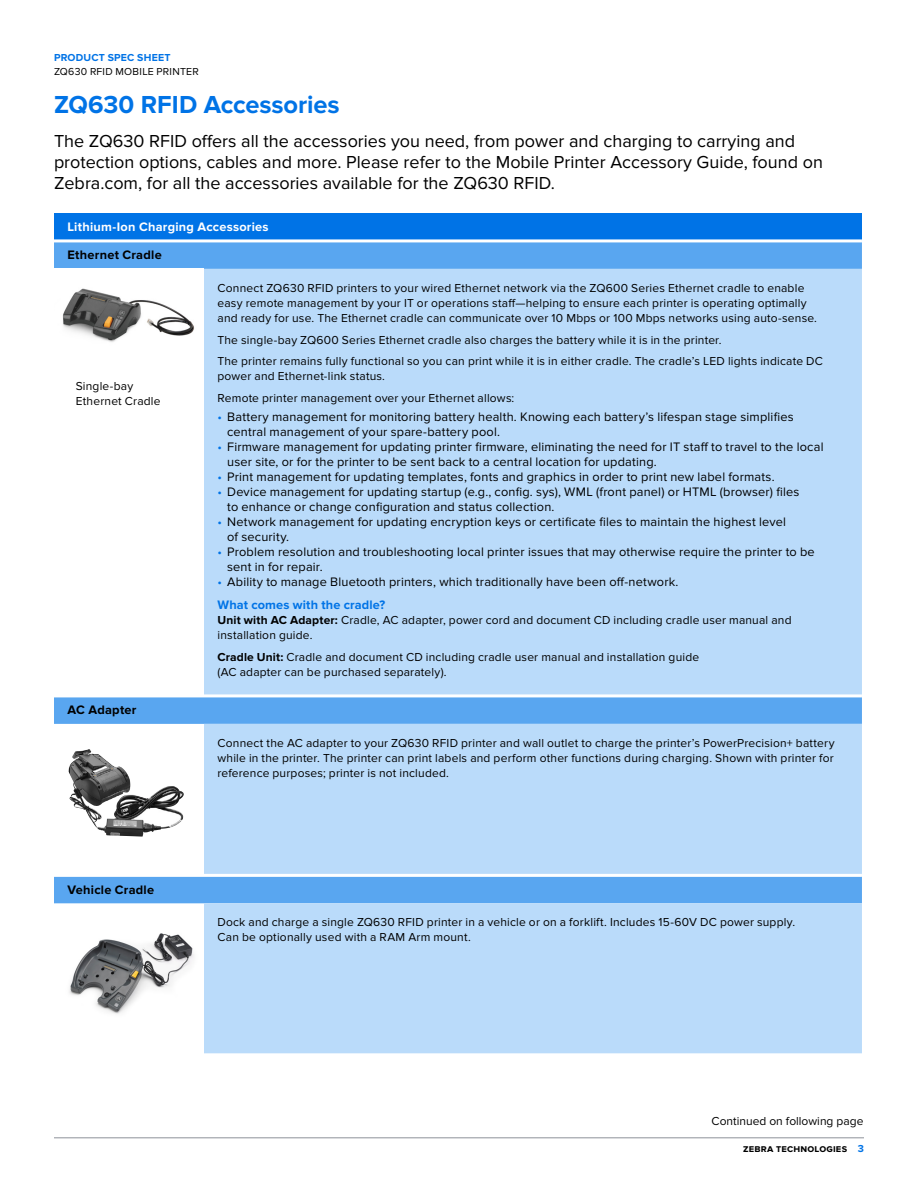
<style>
.page{position:relative;width:918px;height:1188px;background:#fff}
.page>*{position:absolute;margin:0;border:0;box-sizing:border-box;transform-origin:0 0}
.t1{font:700 25.5px "Proxima Nova";color:#0073e6}
.t2{font:18px/21px "Proxima Nova";color:#000}
.t3{font:12.75px/15px "Proxima Nova";letter-spacing:.015em;color:#000}
.t4{font:700 12.75px "Proxima Nova";letter-spacing:.015em;color:#000}
.t5{font:700 12.75px "Proxima Nova";letter-spacing:.015em;color:#fff}
.t6{font:12px/15px "Proxima Nova";letter-spacing:.015em;color:#000}
.t7{font:10.5px "Proxima Nova";letter-spacing:.025em;color:#000}
.t8{font:700 10.5px "Proxima Nova";letter-spacing:.015em;color:#000}
.t9{font:700 10.5px "Proxima Nova";letter-spacing:.02em;color:#0073e6}
.s1{color:#0073e6}
.s2{font-weight:700;color:#0073e6}
.s3{font-weight:700}
</style>
<div class="page">
<div style="left:54px;top:213px;width:808px;height:28px;background:#0073e6"></div>
<svg style="left:54px;top:242px;width:808px;height:661px;fill:#59a6f0"></svg>
<div style="left:54px;top:269px;width:150px;height:427px;background:#fff"></div>
<div style="left:204px;top:269px;width:658px;height:784px;background:#badbfa"></div>
<hr style="left:54px;top:874px;width:150px;height:3px;background:#fff">
<hr style="left:204px;top:874px;width:658px;height:3px;background:#fff">
<hr style="left:54px;top:694px;width:150px;height:3px;background:#fff">
<hr style="left:204px;top:694px;width:658px;height:3px;background:#fff">
<hr style="left:54px;top:239px;width:150px;height:3px;background:#fff">
<hr style="left:204px;top:239px;width:658px;height:3px;background:#fff">
<img style="left:62px;top:288px;width:132px;height:54px">
<img style="left:68px;top:749px;width:36px;height:82px">
<img style="left:69px;top:933px;width:125px;height:81px">
<hr style="left:54px;top:1138px;width:810px;height:1px;background:#8e9299">
<p class="t9" style="left:54px;top:51px;width:118px">PRODUCT SPEC SHEET</p>
<p class="t7" style="left:54px;top:66px;width:146px">ZQ630 RFID MOBILE PRINTER</p>
<h1 class="t1" style="left:54px;top:89px;width:287px">ZQ630 RFID Accessories</h1>
<p class="t2" style="left:54px;top:131px;width:770px">The ZQ630 RFID offers all the accessories you need, from power and charging to carrying and protection options, cables and more. Please refer to the Mobile Printer Accessory Guide, found on<br>Zebra.com, for all the accessories available for the ZQ630 RFID.</p>
<p class="t5" style="left:68px;top:220px;width:203px">Lithium-Ion Charging Accessories</p>
<p class="t4" style="left:68px;top:248px;width:96px">Ethernet Cradle</p>
<p class="t6" style="left:218px;top:281px;width:601px">Connect ZQ630 RFID printers to your wired Ethernet network via the ZQ600 Series Ethernet cradle to enable easy remote management by your IT or operations staff—helping to ensure each printer is operating optimally and ready for use. The Ethernet cradle can communicate over 10 Mbps or 100 Mbps networks using auto-sense.</p>
<p class="t6" style="left:218px;top:329px;width:607px;line-height:21.8px">The single-bay ZQ600 Series Ethernet cradle also charges the battery while it is in the printer.<br>The printer remains fully functional so you can print while it is in either cradle. The cradle’s LED lights indicate DC</p>
<p class="t6" style="left:218px;top:366px;width:298px;line-height:21.8px">power and Ethernet-link status.<br>Remote printer management over your Ethernet allows:</p>
<p class="t3" style="left:227px;top:410px;width:568px;text-indent:-10px"><span class="s1">•</span> Battery management for monitoring battery health. Knowing each battery’s lifespan stage simplifies central management of your spare-battery pool.</p>
<p class="t3" style="left:227px;top:440px;width:598px;text-indent:-10px"><span class="s1">•</span> Firmware management for updating printer firmware, eliminating the need for IT staff to travel to the local user site, or for the printer to be sent back to a central location for updating.</p>
<p class="t3" style="left:218px;top:470px;width:559px"><span class="s1">•</span> Print management for updating templates, fonts and graphics in order to print new label formats.</p>
<p class="t3" style="left:227px;top:485px;width:574px;text-indent:-10px"><span class="s1">•</span> Device management for updating startup (e.g., config. sys), WML (front panel) or HTML (browser) files to enhance or change configuration and status collection.</p>
<p class="t3" style="left:227px;top:515px;width:560px;text-indent:-10px"><span class="s1">•</span> Network management for updating encryption keys or certificate files to maintain the highest level of security.</p>
<p class="t3" style="left:227px;top:545px;width:589px;text-indent:-10px"><span class="s1">•</span> Problem resolution and troubleshooting local printer issues that may otherwise require the printer to be sent in for repair.</p>
<p class="t3" style="left:218px;top:571px;width:463px;line-height:22.5px"><span class="s1">•</span> Ability to manage Bluetooth printers, which traditionally have been off-network.<br><span class="s2">What comes with the cradle?</span></p>
<p class="t6" style="left:218px;top:613px;width:576px"><span class="s3">Unit with AC Adapter:</span> Cradle, AC adapter, power cord and document CD including cradle user manual and installation guide.</p>
<p class="t6" style="left:218px;top:649px;width:483px"><span class="s3">Cradle Unit:</span> Cradle and document CD including cradle user manual and installation guide (AC adapter can be purchased separately).</p>
<p class="t4" style="left:68px;top:703px;width:71px">AC Adapter</p>
<p class="t6" style="left:218px;top:736px;width:619px;text-align:justify">Connect the AC adapter to your ZQ630 RFID printer and wall outlet to charge the printer’s PowerPrecision+ battery while in the printer. The printer can print labels and perform other functions during charging. Shown with printer for reference purposes; printer is not included.</p>
<p class="t6" style="left:76px;top:379px;width:86px">Single-bay<br>Ethernet Cradle</p>
<p class="t4" style="left:68px;top:882px;width:88px">Vehicle Cradle</p>
<p class="t6" style="left:218px;top:915px;width:579px">Dock and charge a single ZQ630 RFID printer in a vehicle or on a forklift. Includes 15-60V DC power supply.<br>Can be optionally used with a RAM Arm mount.</p>
<p class="t6" style="left:712px;top:1114px;width:153px">Continued on following page</p>
<p class="t8" style="left:743px;top:1142px;width:122px">zebra technologies <span class="s1">3</span></p>
</div>
